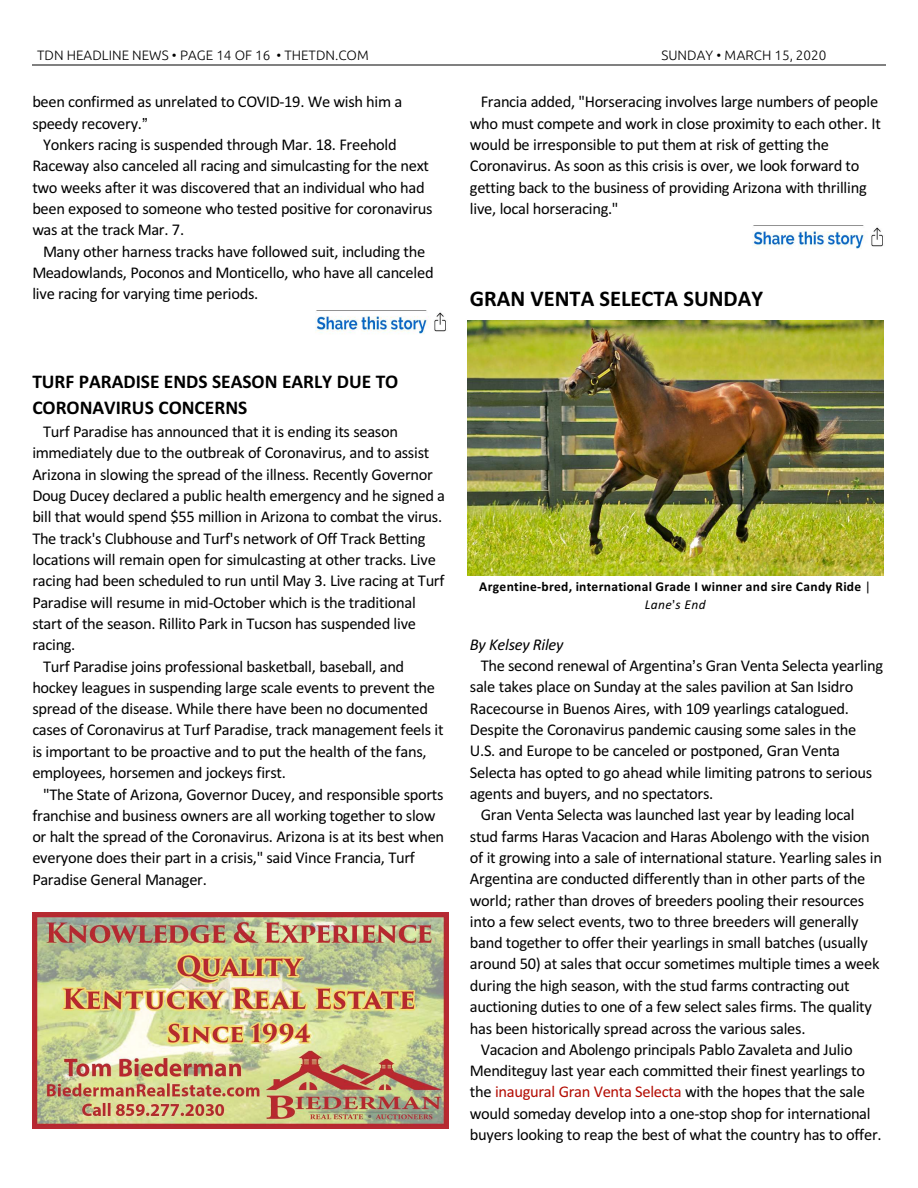
<style>
.page{position:relative;width:918px;height:1188px;background:#fff}
.page>*{position:absolute;margin:0;border:0;box-sizing:border-box;transform-origin:0 0}
.t1{font:700 22.5px "Calibri";color:#000}
.t2{font:700 19.5px/26.1px "Calibri";color:#000}
.t3{font:16.5px/21.3px "Calibri";letter-spacing:-.02em;color:#000}
.t4{font:italic 16.5px "Calibri";letter-spacing:-.02em;color:#000}
.t5{font:700 13.5px/18.9px "Calibri";letter-spacing:.025em;color:#000;text-align:center}
.t6{font:300 13.5px "Ubuntu";color:#000}
.s1{font-weight:400}
.s2{font-weight:400;font-style:italic}
.s3{color:#b30a00}
</style>
<div class="page">
<hr style="left:32px;top:64px;width:853px;height:1px;background:#808080">
<img style="left:32px;top:912px;width:416px;height:216px">
<img style="left:468px;top:320px;width:415px;height:255px">
<img style="left:315px;top:312px;width:131px;height:22px">
<img style="left:752px;top:227px;width:131px;height:22px">
<p class="t6" style="left:37px;top:49px;width:333px">TDN HEADLINE NEWS • PAGE 14 OF 16 • THETDN.COM</p>
<p class="t6" style="left:662px;top:49px;width:166px">SUNDAY • MARCH 15, 2020</p>
<p class="t3" style="left:32px;top:93px;width:371px">been confirmed as unrelated to COVID-19. We wish him a speedy recovery.</p>
<p class="t3" style="left:32px;top:135px;width:402px;text-indent:11px">Yonkers racing is suspended through Mar. 18. Freehold Raceway also canceled all racing and simulcasting for the next two weeks after it was discovered that an individual who had been exposed to someone who tested positive for coronavirus was at the track Mar. 7.</p>
<p class="t3" style="left:32px;top:242px;width:403px;text-indent:11px">Many other harness tracks have followed suit, including the<br>Meadowlands, Poconos and Monticello, who have all canceled live racing for varying time periods.</p>
<p class="t3" style="left:470px;top:93px;width:412px;text-indent:11px">Francia added, "Horseracing involves large numbers of people who must compete and work in close proximity to each other. It would be irresponsible to put them at risk of getting the Coronavirus. As soon as this crisis is over, we look forward to getting back to the business of providing Arizona with thrilling live, local horseracing."</p>
<h1 class="t1" style="left:470px;top:289px;width:295px">GRAN VENTA SELECTA SUNDAY</h1>
<p class="t2" style="left:32px;top:370px;width:367px">TURF PARADISE ENDS SEASON EARLY DUE TO<br>CORONAVIRUS CONCERNS</p>
<p class="t3" style="left:43px;top:422px;width:356px">Turf Paradise has announced that it is ending its season</p>
<p class="t3" style="left:32px;top:444px;width:398px">immediately due to the outbreak of Coronavirus, and to assist</p>
<p class="t3" style="left:32px;top:465px;width:402px">Arizona in slowing the spread of the illness. Recently Governor</p>
<p class="t3" style="left:32px;top:486px;width:414px">Doug Ducey declared a public health emergency and he signed a</p>
<p class="t3" style="left:32px;top:507px;width:411px">bill that would spend $55 million in Arizona to combat the virus.</p>
<p class="t3" style="left:32px;top:529px;width:395px">The track's Clubhouse and Turf's network of Off Track Betting</p>
<p class="t3" style="left:32px;top:550px;width:405px">locations will remain open for simulcasting at other tracks. Live</p>
<p class="t3" style="left:32px;top:571px;width:414px">racing had been scheduled to run until May 3. Live racing at Turf</p>
<p class="t3" style="left:32px;top:593px;width:385px">Paradise will resume in mid-October which is the traditional</p>
<p class="t3" style="left:32px;top:614px;width:385px">start of the season. Rillito Park in Tucson has suspended live</p>
<p class="t3" style="left:32px;top:635px;width:45px">racing.</p>
<p class="t3" style="left:43px;top:657px;width:363px">Turf Paradise joins professional basketball, baseball, and</p>
<p class="t3" style="left:32px;top:678px;width:404px">hockey leagues in suspending large scale events to prevent the</p>
<p class="t3" style="left:32px;top:699px;width:397px">spread of the disease. While there have been no documented</p>
<p class="t3" style="left:32px;top:721px;width:413px">cases of Coronavirus at Turf Paradise, track management feels it</p>
<p class="t3" style="left:32px;top:742px;width:396px">is important to be proactive and to put the health of the fans,</p>
<p class="t3" style="left:32px;top:763px;width:255px">employees, horsemen and jockeys first.</p>
<p class="t3" style="left:43px;top:785px;width:402px">"The State of Arizona, Governor Ducey, and responsible sports</p>
<p class="t3" style="left:32px;top:806px;width:405px">franchise and business owners are all working together to slow</p>
<p class="t3" style="left:32px;top:827px;width:413px">or halt the spread of the Coronavirus. Arizona is at its best when</p>
<p class="t3" style="left:32px;top:849px;width:384px">everyone does their part in a crisis," said Vince Francia, Turf</p>
<p class="t3" style="left:32px;top:870px;width:176px">Paradise General Manager.</p>
<p class="t5" style="left:479px;top:578px;width:393px">Argentine-bred, international Grade I winner and sire Candy Ride <span class="s1">|<br></span><span class="s2">Lane s End</span></p>
<p class="t4" style="left:470px;top:637px;width:95px">By Kelsey Riley</p>
<p class="t3" style="left:481px;top:656px;width:404px">The second renewal of Argentina s Gran Venta Selecta yearling</p>
<p class="t3" style="left:470px;top:678px;width:385px">sale takes place on Sunday at the sales pavilion at San Isidro</p>
<p class="t3" style="left:470px;top:699px;width:381px">Racecourse in Buenos Aires, with 109 yearlings catalogued.</p>
<p class="t3" style="left:470px;top:720px;width:388px">Despite the Coronavirus pandemic causing some sales in the</p>
<p class="t3" style="left:470px;top:741px;width:372px">U.S. and Europe to be canceled or postponed, Gran Venta</p>
<p class="t3" style="left:470px;top:763px;width:404px">Selecta has opted to go ahead while limiting patrons to serious</p>
<p class="t3" style="left:470px;top:784px;width:245px">agents and buyers, and no spectators.</p>
<p class="t3" style="left:481px;top:805px;width:375px">Gran Venta Selecta was launched last year by leading local</p>
<p class="t3" style="left:470px;top:827px;width:401px">stud farms Haras Vacacion and Haras Abolengo with the vision</p>
<p class="t3" style="left:470px;top:848px;width:414px">of it growing into a sale of international stature. Yearling sales in</p>
<p class="t3" style="left:470px;top:869px;width:397px">Argentina are conducted differently than in other parts of the</p>
<p class="t3" style="left:470px;top:891px;width:396px">world; rather than droves of breeders pooling their resources</p>
<p class="t3" style="left:470px;top:912px;width:390px">into a few select events, two to three breeders will generally</p>
<p class="t3" style="left:470px;top:933px;width:399px">band together to offer their yearlings in small batches (usually</p>
<p class="t3" style="left:470px;top:955px;width:411px">around 50) at sales that occur sometimes multiple times a week</p>
<p class="t3" style="left:470px;top:976px;width:381px">during the high season, with the stud farms contracting out</p>
<p class="t3" style="left:470px;top:997px;width:404px">auctioning duties to one of a few select sales firms. The quality</p>
<p class="t3" style="left:470px;top:1019px;width:337px">has been historically spread across the various sales.</p>
<p class="t3" style="left:481px;top:1040px;width:374px">Vacacion and Abolengo principals Pablo Zavaleta and Julio</p>
<p class="t3" style="left:470px;top:1061px;width:397px">Menditeguy last year each committed their finest yearlings to</p>
<p class="t3" style="left:470px;top:1083px;width:397px">the <span class="s3">inaugural Gran Venta Selecta</span> with the hopes that the sale</p>
<p class="t3" style="left:470px;top:1104px;width:402px">would someday develop into a one-stop shop for international</p>
<p class="t3" style="left:470px;top:1125px;width:413px">buyers looking to reap the best of what the country has to offer.</p>
</div>
